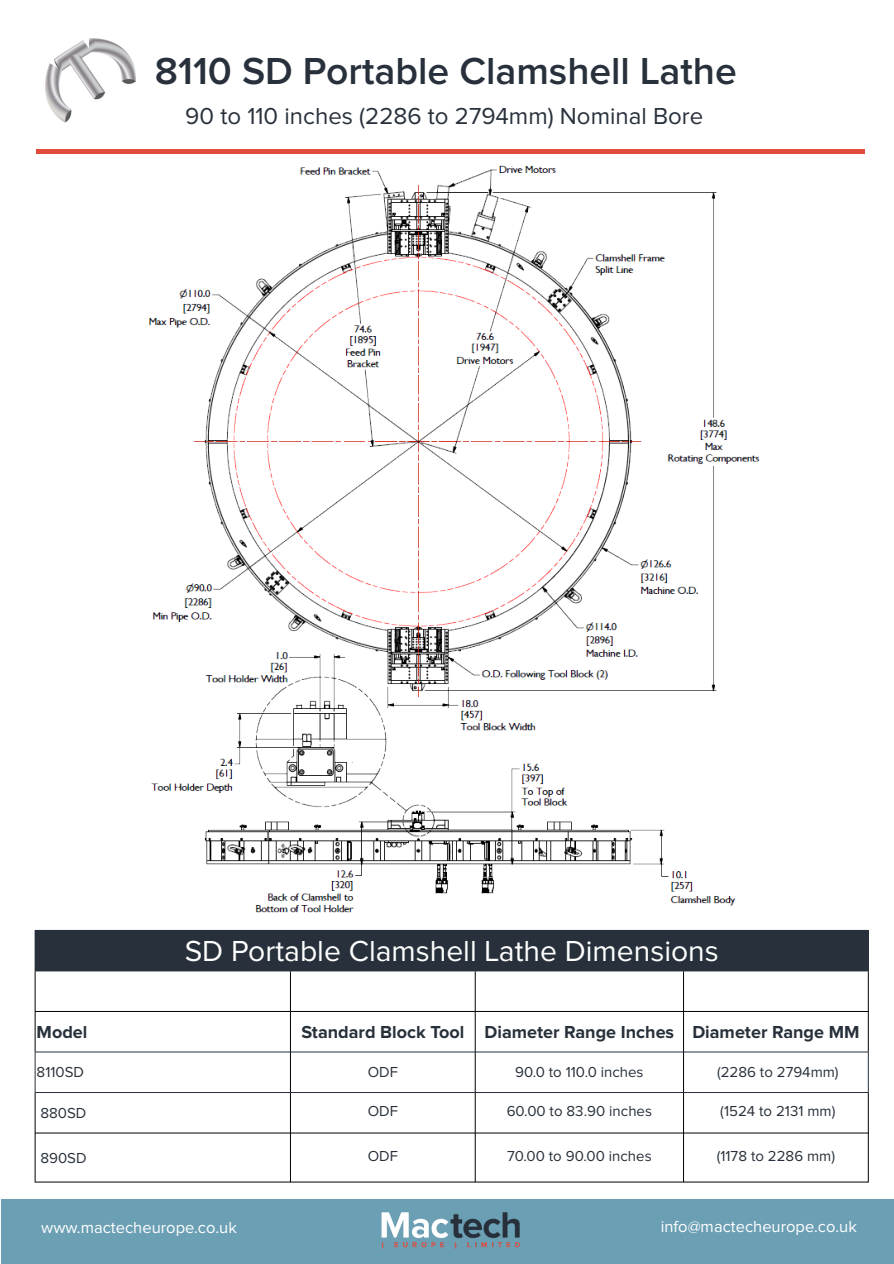
<style>
.page{position:relative;width:894px;height:1264px;background:#fff}
.page>*{position:absolute;margin:0;border:0;box-sizing:border-box;transform-origin:0 0}
.t1{font:600 39px "Proxima Nova";color:#28313b}
.t2{font:30px "Proxima Nova";color:#fff}
.t3{font:24px "Proxima Nova";color:#28313b}
.t4{font:700 18px "Proxima Nova";color:#28313b}
.t5{font:16.5px "Proxima Nova";color:#fff}
.t6{font:15px "Proxima Nova";color:#28313b}
</style>
<div class="page">
<div style="left:35px;top:930px;width:833px;height:40px;background:#28313b"></div>
<hr style="left:35px;top:971px;width:1px;height:80px;background:#000">
<hr style="left:290px;top:971px;width:1px;height:210px;background:#000">
<hr style="left:474px;top:971px;width:1px;height:210px;background:#000">
<hr style="left:683px;top:971px;width:1px;height:210px;background:#000">
<hr style="left:867px;top:971px;width:1px;height:80px;background:#000">
<hr style="left:35px;top:1092px;width:1px;height:90px;background:#000">
<hr style="left:867px;top:1092px;width:1px;height:90px;background:#000">
<hr style="left:35px;top:1051px;width:1px;height:41px;background:#28313b">
<hr style="left:867px;top:1051px;width:1px;height:41px;background:#28313b">
<hr style="left:35px;top:1011px;width:833px;height:1px;background:#000">
<hr style="left:35px;top:1132px;width:833px;height:1px;background:#000">
<hr style="left:35px;top:1181px;width:833px;height:1px;background:#000">
<hr style="left:35px;top:970px;width:833px;height:1px;background:#28313b">
<hr style="left:35px;top:1051px;width:833px;height:1px;background:#28313b">
<hr style="left:35px;top:1092px;width:833px;height:1px;background:#28313b">
<div style="left:1px;top:1199px;width:892px;height:64px;background:#6b9fb4"></div>
<img style="left:381px;top:1212px;width:139px;height:37px">
<hr style="left:36px;top:149px;width:828px;height:4px;background:#e24a3c">
<img style="left:45px;top:38px;width:90px;height:85px">
<img style="left:149px;top:165px;width:611px;height:748px">
<h1 class="t1" style="left:155px;top:53px;width:583px">8110 SD Portable Clamshell Lathe</h1>
<h3 class="t3" style="left:185px;top:105px;width:519px">90 to 110 inches (2286 to 2794mm) Nominal Bore</h3>
<h2 class="t2" style="left:185px;top:937px;width:535px">SD Portable Clamshell Lathe Dimensions</h2>
<p class="t4" style="left:37px;top:1023px;width:52px">Model</p>
<p class="t4" style="left:301px;top:1023px;width:559px">Standard Block Tool Diameter Range Inches Diameter Range MM</p>
<p class="t6" style="left:37px;top:1065px;width:49px">8110SD</p>
<p class="t6" style="left:367px;top:1065px;width:32px">ODF</p>
<p class="t6" style="left:515px;top:1065px;width:130px">90.0 to 110.0 inches</p>
<p class="t6" style="left:716px;top:1065px;width:123px">(2286 to 2794mm)</p>
<p class="t6" style="left:40px;top:1105px;width:47px">880SD</p>
<p class="t6" style="left:367px;top:1104px;width:32px">ODF</p>
<p class="t6" style="left:506px;top:1104px;width:147px">60.00 to 83.90 inches</p>
<p class="t6" style="left:720px;top:1104px;width:117px">(1524 to 2131 mm)</p>
<p class="t6" style="left:40px;top:1150px;width:48px">890SD</p>
<p class="t6" style="left:367px;top:1149px;width:32px">ODF</p>
<p class="t6" style="left:507px;top:1149px;width:146px">70.00 to 90.00 inches</p>
<p class="t6" style="left:716px;top:1149px;width:120px">(1178 to 2286 mm)</p>
<p class="t5" style="left:41px;top:1220px;width:197px">www.mactecheurope.co.uk</p>
<p class="t5" style="left:660px;top:1218px;width:197px">info@mactecheurope.co.uk</p>
</div>
